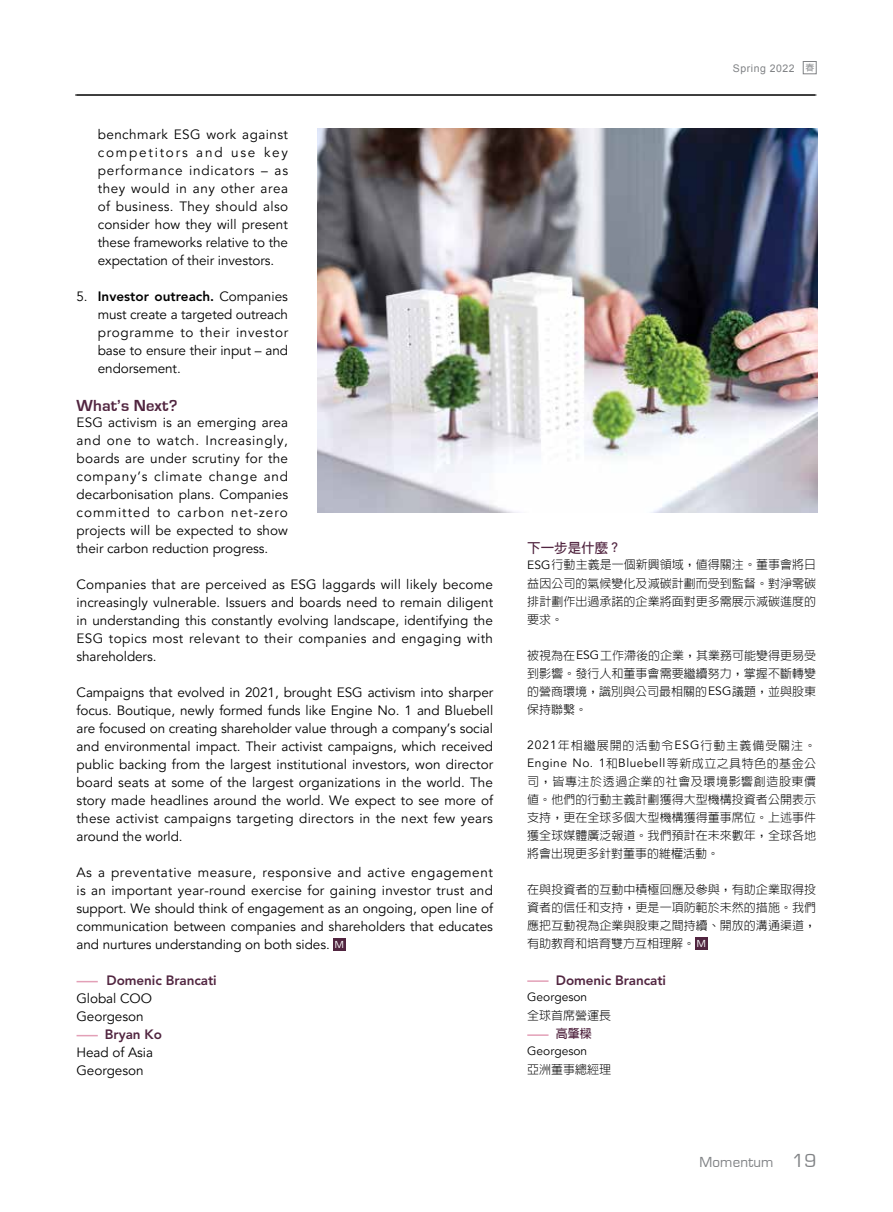
<style>
.page{position:relative;width:893px;height:1212px;background:#fff}
.page>*{position:absolute;margin:0;border:0;box-sizing:border-box;transform-origin:0 0}
.t1{font:700 16.5px "Eurostile";letter-spacing:.01em;color:#512540}
.t2{font:15px "Eurostile";letter-spacing:.01em;color:#808285}
.t3{font:13.5px/18px "Avenir";letter-spacing:-.005em;color:#000;text-align:justify}
.t4{font:800 13.5px "Avenir";letter-spacing:-.005em;color:#512540}
.t5{font:700 13.5px "AR Hei B5";color:#512540}
.t6{font:300 12px/18px "AR Hei B5";letter-spacing:.005em;color:#000;text-align:justify}
.t7{font:12px "Avenir";letter-spacing:.04em;color:#000}
.t8{font:300 12px "AR Hei B5";letter-spacing:.08em;color:#000}
.t9{font:12px "Avenir";color:#000}
.t10{font:700 12px "AR Hei B5";color:#512540}
.t11{font:10.5px "Arial";letter-spacing:.05em;color:#808285}
.s1{font-weight:800}
.s2{font-family:"Eurostile";font-size:10.5px;color:#fff}
.s3{font-family:"AR Hei B5";font-weight:500;font-size:9px}
.s4{font-family:"Avenir";font-weight:500}
.s5{font-family:"Avenir";font-weight:400}
.s6{font-family:"AR Hei B5";font-weight:300}
.s7{font-family:"Eurostile";font-weight:400;font-size:10.5px;color:#fff}
.s8{font-size:19.5px}
</style>
<div class="page">
<hr style="left:75px;top:95px;width:740px;height:1px;background:#000">
<hr style="left:77px;top:95px;width:739px;height:1px;background:#000">
<div style="left:803px;top:61px;width:13px;height:13px;border:1px solid #808285"></div>
<div style="left:333px;top:939px;width:13px;height:12px;background:#512540"></div>
<svg style="left:77px;top:981px;width:21px;height:1px"></svg>
<svg style="left:77px;top:1035px;width:21px;height:1px"></svg>
<div style="left:695px;top:937px;width:12px;height:13px;background:#512540"></div>
<hr style="left:527px;top:980px;width:22px;height:2px;background:#e3a0b7">
<hr style="left:527px;top:1034px;width:22px;height:2px;background:#e3a0b7">
<img style="left:318px;top:128px;width:500px;height:385px">
<p class="t3" style="left:98px;top:126px;width:192px">benchmark ESG work against competitors and use key performance indicators – as they would in any other area of business. They should also consider how they will present these frameworks relative to the expectation of their investors.</p>
<p class="t3" style="left:98px;top:288px;width:192px;text-indent:-21px">5. <span class="s1">Investor outreach.</span> Companies must create a targeted outreach programme to their investor base to ensure their input – and endorsement.</p>
<p class="t1" style="left:77px;top:397px;width:102px">What’s Next?</p>
<p class="t3" style="left:77px;top:414px;width:213px">ESG activism is an emerging area and one to watch. Increasingly, boards are under scrutiny for the company’s climate change and decarbonisation plans. Companies committed to carbon net-zero projects will be expected to show their carbon reduction progress.</p>
<p class="t3" style="left:77px;top:576px;width:418px">Companies that are perceived as ESG laggards will likely become increasingly vulnerable. Issuers and boards need to remain diligent in understanding this constantly evolving landscape, identifying the ESG topics most relevant to their companies and engaging with shareholders.</p>
<p class="t3" style="left:77px;top:684px;width:418px">Campaigns that evolved in 2021, brought ESG activism into sharper focus. Boutique, newly formed funds like Engine No. 1 and Bluebell are focused on creating shareholder value through a company’s social and environmental impact. Their activist campaigns, which received public backing from the largest institutional investors, won director board seats at some of the largest organizations in the world. The story made headlines around the world. We expect to see more of these activist campaigns targeting directors in the next few years around the world.</p>
<p class="t3" style="left:77px;top:864px;width:418px">As a preventative measure, responsive and active engagement is an important year-round exercise for gaining investor trust and support. We should think of engagement as an ongoing, open line of communication between companies and shareholders that educates and nurtures understanding on both sides. <span class="s2">M</span></p>
<p class="t4" style="left:107px;top:972px;width:112px">Domenic Brancati</p>
<p class="t3" style="left:77px;top:990px;width:77px">Global COO<br>Georgeson</p>
<p class="t4" style="left:105px;top:1026px;width:59px">Bryan Ko</p>
<p class="t3" style="left:77px;top:1044px;width:78px">Head of Asia<br>Georgeson</p>
<p class="t11" style="left:733px;top:62px;width:83px">Spring 2022 <span class="s3">春</span></p>
<p class="t5" style="left:527px;top:541px;width:92px">下一步是什麼 <span class="s4">?</span></p>
<p class="t6" style="left:527px;top:556px;width:290px"><span class="s5">ESG</span>行動主義是一個新興領域，值得關注。董事會將日益因公司的氣候變化及減碳計劃而受到監督。對淨零碳排計劃作出過承諾的企業將面對更多需展示減碳進度的要求。</p>
<p class="t6" style="left:527px;top:646px;width:290px">被視為在<span class="s5">ESG</span>工作滯後的企業，其業務可能變得更易受到影響。發行人和董事會需要繼續努力，掌握不斷轉變的營商環境，識別與公司最相關的<span class="s5">ESG</span>議題，並與股東保持聯繫。</p>
<p class="t8" style="left:527px;top:739px;width:290px"><span class="s5">2021</span>年相繼展開的活動令<span class="s5">ESG</span>行動主義備受關注。</p>
<p class="t7" style="left:527px;top:756px;width:290px">Engine No. 1<span class="s6">和</span>Bluebell<span class="s6">等新成立之具特色的基金公</span></p>
<p class="t6" style="left:527px;top:772px;width:290px">司，皆專注於透過企業的社會及環境影響創造股東價值。他們的行動主義計劃獲得大型機構投資者公開表示支持，更在全球多個大型機構獲得董事席位。上述事件獲全球媒體廣泛報道。我們預計在未來數年，全球各地將會出現更多針對董事的維權活動。</p>
<p class="t6" style="left:527px;top:880px;width:290px">在與投資者的互動中積極回應及參與，有助企業取得投資者的信任和支持，更是一項防範於未然的措施。我們應把互動視為企業與股東之間持續、開放的溝通渠道，有助教育和培育雙方互相理解。<span class="s7">M</span></p>
<p class="t4" style="left:556px;top:972px;width:112px">Domenic Brancati</p>
<p class="t9" style="left:527px;top:990px;width:62px">Georgeson</p>
<p class="t6" style="left:527px;top:1006px;width:85px">全球首席營運長</p>
<p class="t10" style="left:556px;top:1028px;width:37px">高肇樑</p>
<p class="t9" style="left:527px;top:1044px;width:62px">Georgeson</p>
<p class="t6" style="left:527px;top:1060px;width:85px">亞洲董事總經理</p>
<p class="t2" style="left:699px;top:1154px;width:118px">Momentum <span class="s8">19</span></p>
</div>
